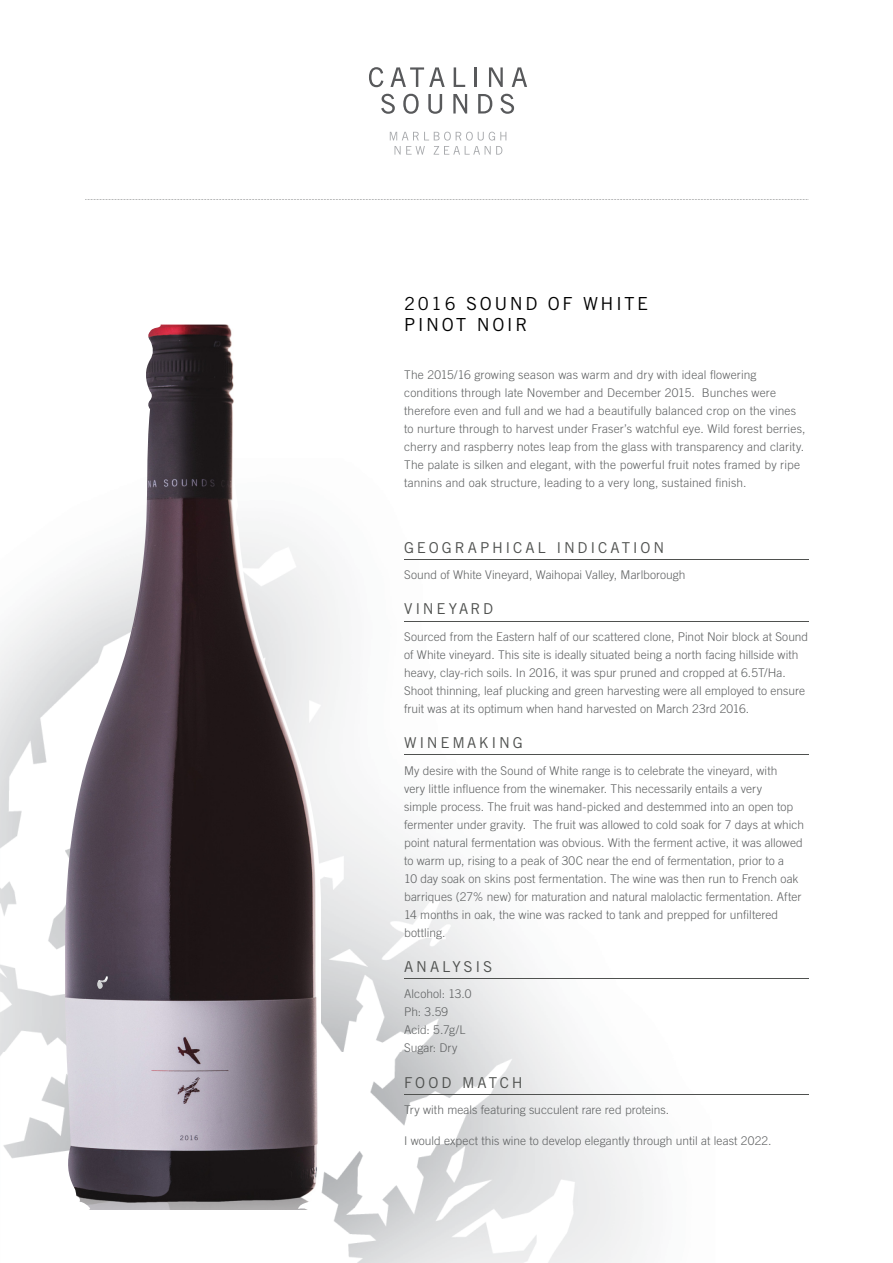
<style>
.page{position:relative;width:893px;height:1263px;background:#fff}
.page>*{position:absolute;margin:0;border:0;box-sizing:border-box;transform-origin:0 0}
.t1{font:18px/21px "Trade Gothic LT Std";letter-spacing:.14em;color:#000}
.t2{font:15px "Trade Gothic LT Std";letter-spacing:.185em;color:#4f514f}
.t3{font:300 12px/18px "Trade Gothic LT Std";letter-spacing:.005em;color:#606263}
</style>
<div class="page">
<img style="left:0;top:564px;width:737px;height:699px">
<img style="left:66px;top:325px;width:254px;height:885px">
<hr style="left:404px;top:559px;width:404px;height:1px;background:#4f514f">
<hr style="left:404px;top:621px;width:404px;height:1px;background:#4f514f">
<hr style="left:404px;top:755px;width:404px;height:1px;background:#4f514f">
<hr style="left:404px;top:978px;width:404px;height:1px;background:#4f514f">
<hr style="left:404px;top:1094px;width:404px;height:1px;background:#4f514f">
<svg style="left:85px;top:199px;width:723px;height:1px"></svg>
<svg style="left:390px;top:132px;width:116px;height:23px"></svg>
<svg style="left:369px;top:67px;width:14px;height:20px"></svg>
<svg style="left:390px;top:67px;width:54px;height:20px"></svg>
<svg style="left:453px;top:67px;width:12px;height:20px"></svg>
<hr style="left:474px;top:67px;width:3px;height:20px;background:#58595b">
<svg style="left:489px;top:67px;width:13px;height:20px"></svg>
<svg style="left:511px;top:67px;width:16px;height:20px"></svg>
<svg style="left:381px;top:94px;width:14px;height:20px"></svg>
<svg style="left:403px;top:94px;width:15px;height:20px"></svg>
<svg style="left:428px;top:94px;width:14px;height:20px"></svg>
<svg style="left:453px;top:94px;width:14px;height:20px"></svg>
<svg style="left:478px;top:94px;width:14px;height:20px"></svg>
<svg style="left:500px;top:94px;width:14px;height:20px"></svg>
<h1 class="t1" style="left:404px;top:293px;width:245px">2016 SOUND OF WHITE<br>PINOT NOIR</h1>
<p class="t3" style="left:404px;top:366px;width:403px">The 2015/16 growing season was warm and dry with ideal flowering conditions through late November and December 2015. Bunches were therefore even and full and we had a beautifully balanced crop on the vines to nurture through to harvest under Fraser’s watchful eye. Wild forest berries, cherry and raspberry notes leap from the glass with transparency and clarity.<br>The palate is silken and elegant, with the powerful fruit notes framed by ripe tannins and oak structure, leading to a very long, sustained finish.</p>
<p class="t2" style="left:404px;top:539px;width:262px">GEOGRAPHICAL INDICATION</p>
<p class="t3" style="left:404px;top:567px;width:283px">Sound of White Vineyard, Waihopai Valley, Marlborough</p>
<p class="t2" style="left:404px;top:601px;width:90px">VINEYARD</p>
<p class="t3" style="left:404px;top:629px;width:405px">Sourced from the Eastern half of our scattered clone, Pinot Noir block at Sound of White vineyard. This site is ideally situated being a north facing hillside with heavy, clay-rich soils. In 2016, it was spur pruned and cropped at 6.5T/Ha.<br>Shoot thinning, leaf plucking and green harvesting were all employed to ensure fruit was at its optimum when hand harvested on March 23rd 2016.</p>
<p class="t2" style="left:404px;top:734px;width:120px">WINEMAKING</p>
<p class="t3" style="left:404px;top:762px;width:401px">My desire with the Sound of White range is to celebrate the vineyard, with<br>very little influence from the winemaker. This necessarily entails a very<br>simple process. The fruit was hand-picked and destemmed into an open top fermenter under gravity. The fruit was allowed to cold soak for 7 days at which point natural fermentation was obvious. With the ferment active, it was allowed to warm up, rising to a peak of 30C near the end of fermentation, prior to a<br>10 day soak on skins post fermentation. The wine was then run to French oak barriques (27% new) for maturation and natural malolactic fermentation. After 14 months in oak, the wine was racked to tank and prepped for unfiltered bottling.</p>
<p class="t2" style="left:404px;top:958px;width:90px">ANALYSIS</p>
<p class="t3" style="left:404px;top:986px;width:69px">Alcohol: 13.0<br>Ph: 3.59<br>Acid: 5.7g/L<br>Sugar: Dry</p>
<p class="t2" style="left:404px;top:1074px;width:120px">FOOD MATCH</p>
<p class="t3" style="left:404px;top:1102px;width:266px">Try with meals featuring succulent rare red proteins.</p>
<p class="t3" style="left:404px;top:1133px;width:369px">I would expect this wine to develop elegantly through until at least 2022.</p>
</div>
